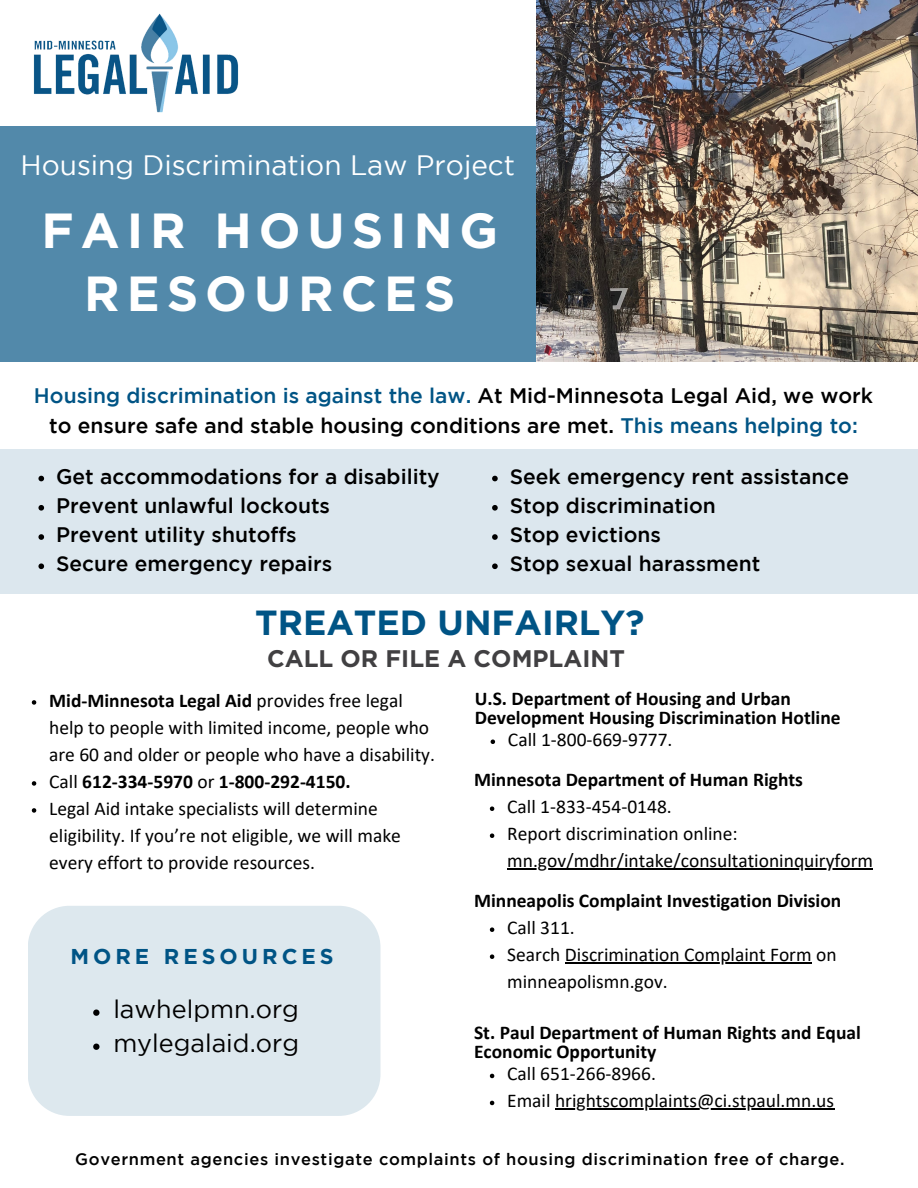
<style>
.page{position:relative;width:918px;height:1188px;background:#fff}
.page>*{position:absolute;margin:0;border:0;box-sizing:border-box;transform-origin:0 0}
.t1{font:700 49.2px/63px "Gotham";letter-spacing:.14em;color:#fff;text-align:center}
.t2{font:700 34.95px "Gotham";color:#005485}
.t3{font:28.05px "Gotham";color:#fff}
.t4{font:25.2px "Gotham";color:#000}
.t5{font:700 24px "Gotham";color:#414042}
.t6{font:700 21.45px "Gotham";letter-spacing:.185em;color:#005485}
.t7{font:500 21px/29.2px "Gotham";color:#000;text-align:center}
.t8{font:19.5px/27px "Calibri";color:#000}
.t9{font:700 19.5px/19.2px "Calibri";color:#000}
.t10{font:500 16.5px "Gotham";letter-spacing:.04em;color:#000}
.s1{color:#005485}
.s2{font-weight:400}
.s3{font-weight:700}
</style>
<div class="page">
<div style="left:0;top:126px;width:573px;height:236px;background:#5289aa"></div>
<img style="left:537px;top:0;width:381px;height:361px">
<div style="left:0;top:450px;width:918px;height:144px;background:#dce7ee"></div>
<img style="left:33px;top:13px;width:206px;height:100px">
<div style="left:28px;top:906px;width:353px;height:210px;background:#dde8ee;border-radius:42px"></div>
<svg style="left:93px;top:1010px;width:7px;height:6px"></svg>
<svg style="left:93px;top:1044px;width:7px;height:6px"></svg>
<svg style="left:32px;top:700px;width:4px;height:5px"></svg>
<svg style="left:32px;top:781px;width:4px;height:5px"></svg>
<svg style="left:32px;top:808px;width:4px;height:5px"></svg>
<svg style="left:491px;top:740px;width:4px;height:4px"></svg>
<svg style="left:490px;top:806px;width:4px;height:5px"></svg>
<svg style="left:490px;top:833px;width:4px;height:5px"></svg>
<hr style="left:507px;top:868px;width:366px;height:1px;background:#000">
<svg style="left:490px;top:927px;width:4px;height:5px"></svg>
<svg style="left:490px;top:954px;width:4px;height:5px"></svg>
<hr style="left:565px;top:962px;width:247px;height:1px;background:#000">
<svg style="left:490px;top:1074px;width:4px;height:4px"></svg>
<svg style="left:490px;top:1101px;width:4px;height:4px"></svg>
<hr style="left:555px;top:1109px;width:279px;height:1px;background:#000">
<svg style="left:492px;top:476px;width:6px;height:5px"></svg>
<svg style="left:492px;top:505px;width:6px;height:6px"></svg>
<svg style="left:492px;top:534px;width:6px;height:6px"></svg>
<svg style="left:492px;top:563px;width:6px;height:6px"></svg>
<svg style="left:38px;top:476px;width:6px;height:5px"></svg>
<svg style="left:38px;top:505px;width:6px;height:6px"></svg>
<svg style="left:38px;top:534px;width:6px;height:6px"></svg>
<svg style="left:38px;top:563px;width:6px;height:6px"></svg>
<h1 class="t3" style="left:20px;top:154px;width:496px">Housing Discrimination Law Project</h1>
<h3 class="t1" style="left:42px;top:198px;width:458px">FAIR HOUSING<br>RESOURCES</h3>
<p class="t7" style="left:34px;top:383px;width:841px"><span class="s1">Housing discrimination is against the law.</span> At Mid-Minnesota Legal Aid, we work to ensure safe and stable housing conditions are met. <span class="s1">This means helping to:</span></p>
<h6 class="t7" style="left:510px;top:463px;width:341px">Seek emergency rent assistance</h6>
<p class="t7" style="left:510px;top:492px;width:208px">Stop discrimination</p>
<p class="t7" style="left:510px;top:521px;width:153px">Stop evictions</p>
<h6 class="t7" style="left:510px;top:551px;width:252px">Stop sexual harassment</h6>
<p class="t7" style="left:56px;top:463px;width:385px">Get accommodations for a disability</p>
<p class="t7" style="left:56px;top:492px;width:278px;text-align:left">Prevent unlawful lockouts<br>Prevent utility shutoffs<br>Secure emergency repairs</p>
<p class="t2" style="left:255px;top:603px;width:391px">TREATED UNFAIRLY?</p>
<p class="t5" style="left:267px;top:645px;width:359px">CALL OR FILE A COMPLAINT</p>
<p class="t9" style="left:475px;top:690px;width:367px">U.S. Department of Housing and Urban<br>Development Housing Discrimination Hotline</p>
<h2 class="t8" style="left:508px;top:728px;width:166px">Call 1-800-669-9777.</h2>
<h4 class="t9" style="left:474px;top:772px;width:330px">Minnesota Department of Human Rights</h4>
<p class="t8" style="left:507px;top:795px;width:166px">Call 1-833-454-0148.</p>
<p class="t8" style="left:507px;top:822px;width:232px">Report discrimination online:</p>
<p class="t8" style="left:507px;top:849px;width:367px">mn.gov/mdhr/intake/consultationinquiryform</p>
<h6 class="t9" style="left:474px;top:893px;width:369px">Minneapolis Complaint Investigation Division</h6>
<p class="t8" style="left:507px;top:916px;width:69px">Call 311.</p>
<h6 class="t8" style="left:507px;top:943px;width:331px">Search Discrimination Complaint Form on</h6>
<p class="t8" style="left:507px;top:970px;width:162px">minneapolismn.gov.</p>
<p class="t9" style="left:474px;top:1024px;width:388px">St. Paul Department of Human Rights and Equal</p>
<p class="t9" style="left:474px;top:1042px;width:184px;line-height:22.5px;text-align:right">Economic Opportunity<br><span class="s2">Call 651-266-8966.</span></p>
<h5 class="t8" style="left:507px;top:1089px;width:328px">Email hrightscomplaints@ci.stpaul.mn.us</h5>
<p class="t8" style="left:49px;top:689px;width:387px"><span class="s3">Mid-Minnesota Legal Aid</span> provides free legal help to people with limited income, people who are 60 and older or people who have a disability.</p>
<p class="t9" style="left:49px;top:773px;width:303px"><span class="s2">Call</span> 612-334-5970 <span class="s2">or</span> 1-800-292-4150.</p>
<p class="t8" style="left:49px;top:797px;width:353px">Legal Aid intake specialists will determine eligibility. If you’re not eligible, we will make every effort to provide resources.</p>
<h6 class="t6" style="left:70px;top:944px;width:265px">MORE RESOURCES</h6>
<p class="t4" style="left:113px;top:1000px;width:187px">lawhelpmn.org</p>
<p class="t4" style="left:113px;top:1034px;width:187px">mylegalaid.org</p>
<p class="t10" style="left:75px;top:1153px;width:771px">Government agencies investigate complaints of housing discrimination free of charge.</p>
</div>
